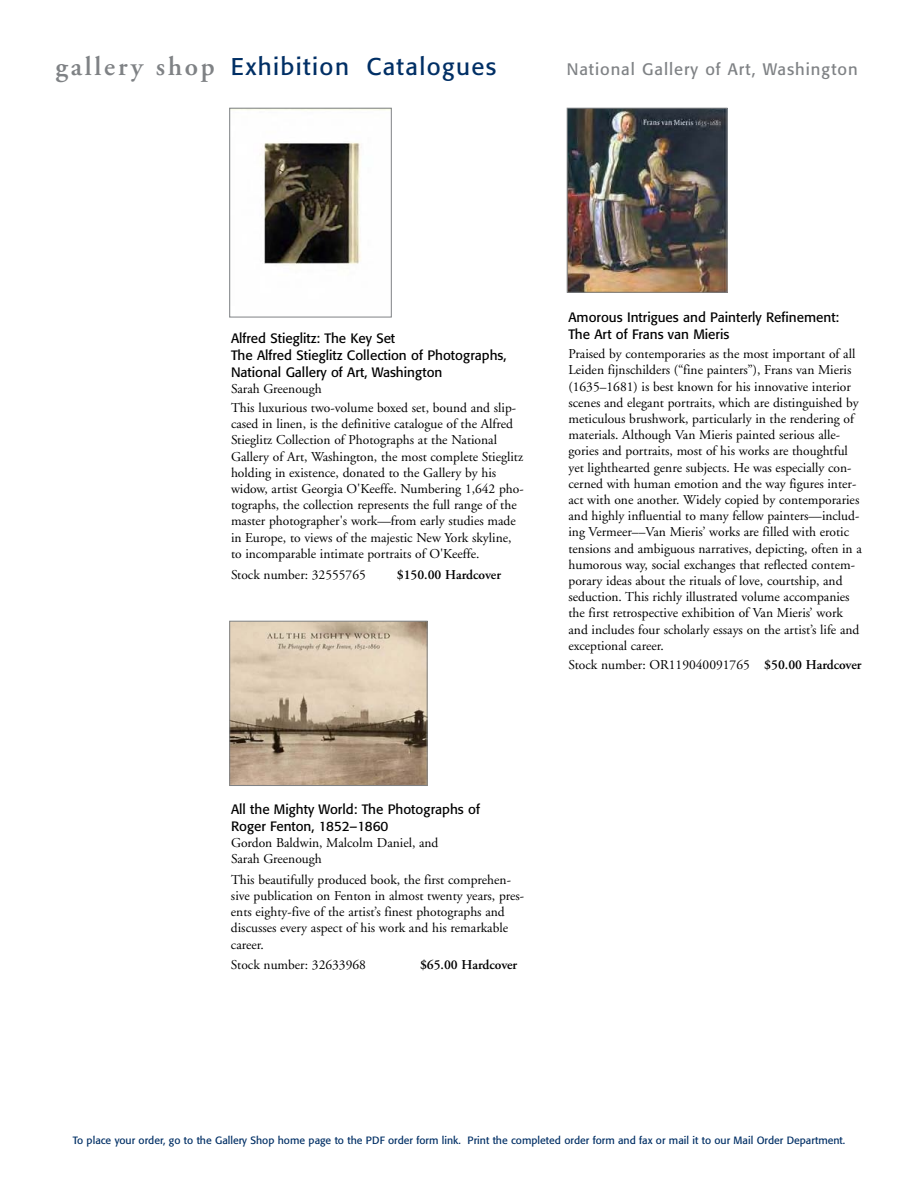
<style>
.page{position:relative;width:918px;height:1188px;background:#fff}
.page>*{position:absolute;margin:0;border:0;box-sizing:border-box;transform-origin:0 0}
.t1{font:24px "Formata";letter-spacing:.06em;color:#002f65}
.t2{font:16.5px "Formata";letter-spacing:.06em;color:#7f8285}
.t3{font:13.5px/16.2px "Adobe Garamond";color:#000}
.t4{font:13.5px/17px "Formata";color:#000}
.t5{font:600 13.5px "Adobe Garamond";color:#000}
.t6{font:10.5px "Formata";color:#002f65}
.s1{font-family:"Adobe Garamond";font-weight:600;font-size:27px;color:#7f8285}
.s2{font-weight:600}
</style>
<div class="page">
<img style="left:261px;top:110px;width:100px;height:155px">
<div style="left:230px;top:108px;width:162px;height:209px;border:1px solid #7f8285"></div>
<img style="left:232px;top:623px;width:193px;height:161px">
<div style="left:230px;top:621px;width:197px;height:165px;border:1px solid #7f8285"></div>
<img style="left:569px;top:110px;width:156px;height:181px">
<div style="left:567px;top:108px;width:160px;height:185px;border:1px solid #7f8285"></div>
<h1 class="t1" style="left:55px;top:56px;width:442px"><span class="s1">gallery shop</span> Exhibition Catalogues</h1>
<p class="t2" style="left:567px;top:62px;width:292px">National Gallery of Art, Washington</p>
<p class="t4" style="left:231px;top:331px;width:277px">Alfred Stieglitz: The Key Set<br>The Alfred Stieglitz Collection of Photographs,<br>National Gallery of Art, Washington</p>
<p class="t3" style="left:231px;top:380px;width:287px;line-height:19.2px">Sarah Greenough<br>This luxurious two-volume boxed set, bound and slip-</p>
<p class="t3" style="left:231px;top:417px;width:294px">cased in linen, is the definitive catalogue of the Alfred Stieglitz Collection of Photographs at the National Gallery of Art, Washington, the most complete Stieglitz holding in existence, donated to the Gallery by his widow, artist Georgia O'Keeffe. Numbering 1,642 pho&shy;tographs, the collection represents the full range of the master photographer's work—from early studies made in Europe, to views of the majestic New York skyline, to incomparable intimate portraits of O'Keeffe.</p>
<p class="t3" style="left:231px;top:567px;width:136px">Stock number: 32555765</p>
<p class="t5" style="left:397px;top:569px;width:106px">$150.00 Hardcover</p>
<p class="t4" style="left:569px;top:310px;width:272px">Amorous Intrigues and Painterly Refinement:<br>The Art of Frans van Mieris</p>
<p class="t3" style="left:569px;top:347px;width:295px">Praised by contemporaries as the most important of all Leiden fijnschilders (“fine painters”), Frans van Mieris (1635–1681) is best known for his innovative interior scenes and elegant portraits, which are distinguished by meticulous brushwork, particularly in the rendering of materials. Although Van Mieris painted serious alle&shy;gories and portraits, most of his works are thoughtful yet lighthearted genre subjects. He was especially con&shy;cerned with human emotion and the way figures inter&shy;act with one another. Widely copied by contemporaries and highly influential to many fellow painters––includ&shy;ing Vermeer––Van Mieris’ works are filled with erotic tensions and ambiguous narratives, depicting, often in a humorous way, social exchanges that reflected contem&shy;porary ideas about the rituals of love, courtship, and seduction. This richly illustrated volume accompanies the first retrospective exhibition of Van Mieris’ work and includes four scholarly essays on the artist’s life and exceptional career.</p>
<p class="t3" style="left:569px;top:658px;width:295px">Stock number: OR119040091765 <span class="s2">$50.00 Hardcover</span></p>
<p class="t4" style="left:231px;top:802px;width:251px">All the Mighty World: The Photographs of<br>Roger Fenton, 1852–1860</p>
<p class="t3" style="left:231px;top:836px;width:209px">Gordon Baldwin, Malcolm Daniel, and<br>Sarah Greenough</p>
<p class="t3" style="left:231px;top:873px;width:295px">This beautifully produced book, the first comprehen&shy;sive publication on Fenton in almost twenty years, pres&shy;ents eighty-five of the artist’s finest photographs and discusses every aspect of his work and his remarkable career.</p>
<p class="t3" style="left:231px;top:958px;width:136px">Stock number: 32633968</p>
<p class="t5" style="left:420px;top:960px;width:99px">$65.00 Hardcover</p>
<p class="t6" style="left:73px;top:1136px;width:774px">To place your order, go to the Gallery Shop home page to the PDF order form link. Print the completed order form and fax or mail it to our Mail Order Department.</p>
</div>
